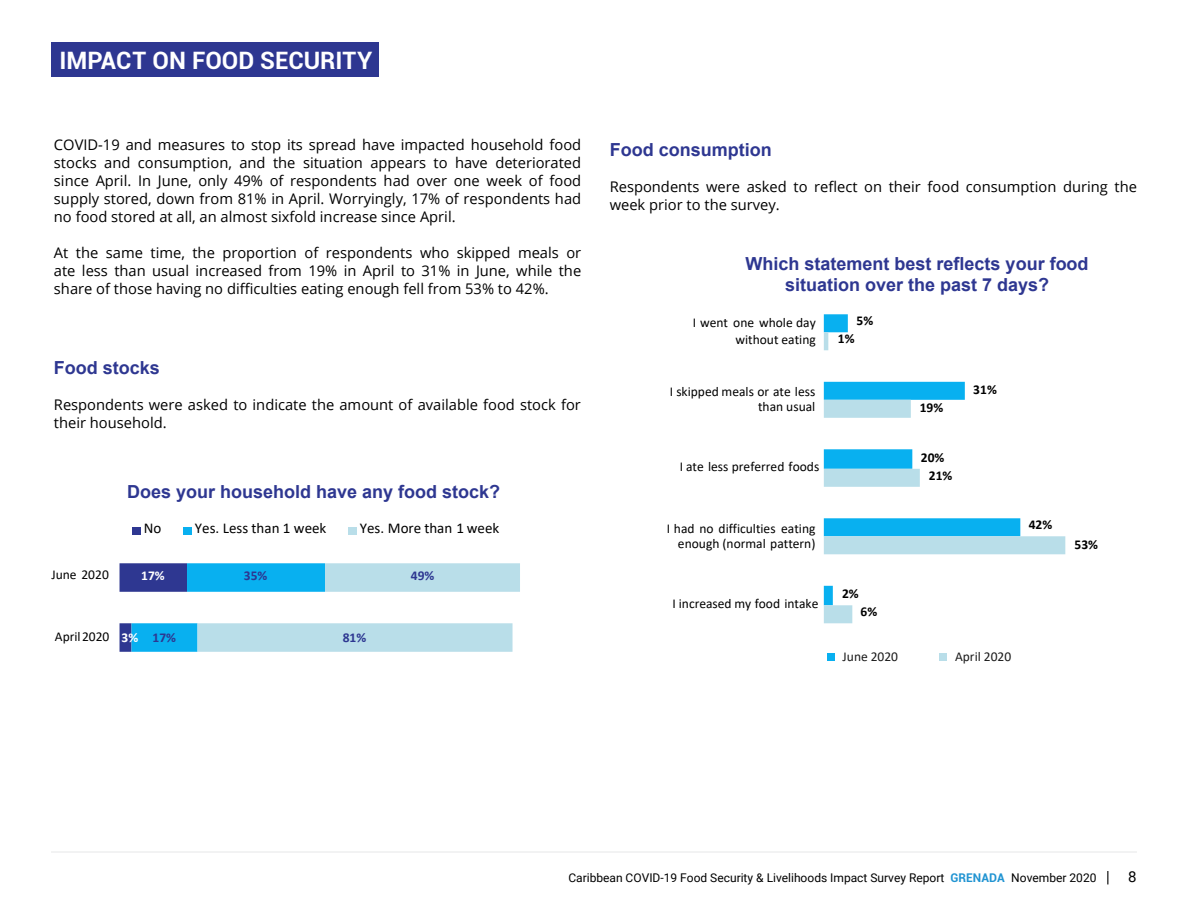
<style>
.page{position:relative;width:1188px;height:918px;background:#fff}
.page>*{position:absolute;margin:0;border:0;box-sizing:border-box;transform-origin:0 0}
.t1{font:700 24px "Roboto";color:#fff}
.t2{font:700 18px/21px "Arial";color:#2e3791;text-align:center}
.t3{font:15px "Calibri";color:#000}
.t4{font:15px "Roboto";color:#000}
.t5{font:14.7px/18px "Open Sans";color:#000;text-align:justify}
.t6{font:14.7px/18px "Open Sans";color:#000}
.t7{font:13.5px/15.1px "Calibri";color:#000;text-align:right}
.t8{font:700 13.5px "Calibri";color:#000}
.t9{font:13.5px "Calibri";color:#1a1a1a}
.t10{font:700 13.5px "Calibri";color:#2d3791}
.t11{font:700 13.5px "Calibri";color:#fff}
.t12{font:12px "Roboto";color:#000}
.s1{font-weight:700;color:#2194d2}
.s2{font-style:inherit}
</style>
<div class="page">
<svg style="left:1107px;top:871px;width:1px;height:13px"></svg>
<hr style="left:51px;top:852px;width:1086px;height:1px;background:#e6e7e8">
<div style="left:51px;top:43px;width:327px;height:34px;background:#2e3791"></div>
<svg style="left:120px;top:563px;width:400px;height:89px"></svg>
<div style="left:132px;top:527px;width:9px;height:8px;background:#2e3791"></div>
<div style="left:183px;top:527px;width:9px;height:8px;background:#08b0f0"></div>
<div style="left:348px;top:527px;width:9px;height:8px;background:#b9dee9"></div>
<svg style="left:824px;top:314px;width:24px;height:18px"></svg>
<svg style="left:824px;top:332px;width:241px;height:291px"></svg>
<div style="left:827px;top:653px;width:7px;height:8px;background:#08b0f0"></div>
<div style="left:939px;top:653px;width:8px;height:8px;background:#b9dee9"></div>
<h1 class="t1" style="left:60px;top:44px;width:314px">IMPACT ON FOOD SECURITY</h1>
<p class="t5" style="left:54px;top:135px;width:529px">COVID-19 and measures to stop its spread have impacted household food stocks and consumption, and the situation appears to have deteriorated since April. In June, only 49% of respondents had over one week of food supply stored, down from 81% in April. Worryingly, 17% of respondents had no food stored at all, an almost sixfold increase since April.</p>
<p class="t5" style="left:54px;top:243px;width:529px">At the same time, the proportion of respondents who skipped meals or ate less than usual increased from 19% in April to 31% in June, while the share of those having no difficulties eating enough fell from 53% to 42%.</p>
<p class="t2" style="left:54px;top:358px;width:108px">Food stocks</p>
<p class="t6" style="left:54px;top:395px;width:528px">Respondents were asked to indicate the amount of available food stock for their household.</p>
<p class="t7" style="left:51px;top:567px;width:59px">June 2020</p>
<p class="t2" style="left:127px;top:481px;width:375px">Does your household have any food stock?</p>
<p class="t3" style="left:144px;top:518px;width:19px">No</p>
<p class="t3" style="left:195px;top:518px;width:133px">Yes. Less than 1 week</p>
<p class="t3" style="left:360px;top:518px;width:141px">Yes. More than 1 week</p>
<p class="t11" style="left:141px;top:566px;width:25px">17%</p>
<p class="t10" style="left:244px;top:566px;width:25px">35%</p>
<p class="t10" style="left:411px;top:566px;width:25px">49%</p>
<p class="t7" style="left:55px;top:628px;width:56px">April 2020</p>
<p class="t11" style="left:122px;top:628px;width:18px">3%</p>
<p class="t10" style="left:153px;top:628px;width:25px">17%</p>
<p class="t10" style="left:343px;top:628px;width:25px">81%</p>
<p class="t2" style="left:610px;top:139px;width:164px">Food consumption</p>
<p class="t5" style="left:610px;top:177px;width:529px">Respondents were asked to reflect on their food consumption during the week prior to the survey.</p>
<p class="t2" style="left:746px;top:254px;width:345px">Which statement best reflects your food situation over the past 7 days?</p>
<p class="t7" style="left:693px;top:314px;width:124px;line-height:16.8px">I went one whole day without eating</p>
<p class="t7" style="left:670px;top:384px;width:147px">I skipped meals or ate less than usual</p>
<p class="t7" style="left:680px;top:459px;width:141px">I ate less preferred foods</p>
<p class="t7" style="left:667px;top:520px;width:150px">I had no difficulties eating enough (normal pattern)</p>
<p class="t7" style="left:672px;top:595px;width:148px">I increased my food intake</p>
<p class="t8" style="left:857px;top:311px;width:18px">5%</p>
<p class="t8" style="left:838px;top:329px;width:18px">1%</p>
<p class="t8" style="left:920px;top:398px;width:25px">19%</p>
<p class="t8" style="left:921px;top:448px;width:25px">20%</p>
<p class="t8" style="left:929px;top:466px;width:25px">21%</p>
<p class="t8" style="left:973px;top:380px;width:25px">31%</p>
<p class="t8" style="left:1029px;top:515px;width:25px">42%</p>
<p class="t8" style="left:842px;top:584px;width:18px">2%</p>
<p class="t8" style="left:861px;top:602px;width:18px">6%</p>
<p class="t9" style="left:843px;top:647px;width:57px">June 2020</p>
<p class="t9" style="left:955px;top:647px;width:58px">April 2020</p>
<p class="t8" style="left:1074px;top:535px;width:25px">53%</p>
<p class="t12" style="left:568px;top:869px;width:530px">Caribbean COVID-19 Food Security &amp; Livelihoods Impact Survey Report <span class="s1">GRENADA</span> <span class="s2">November</span> 2020</p>
<p class="t4" style="left:1128px;top:867px;width:10px">8</p>
</div>
